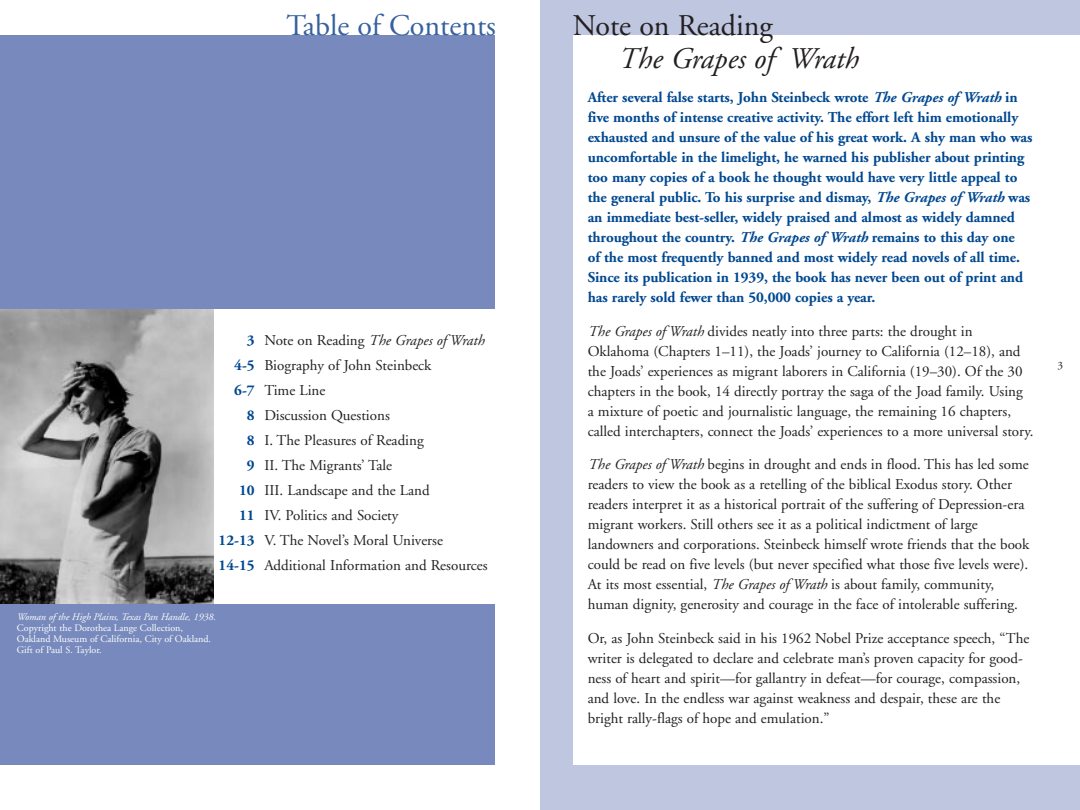
<style>
.page{position:relative;width:1080px;height:810px;background:#fff}
.page>*{position:absolute;margin:0;border:0;box-sizing:border-box;transform-origin:0 0}
.t1{font:italic 30px "Adobe Garamond";color:#231f1f}
.t2{font:30px "Adobe Garamond";color:#36609f}
.t3{font:30px "Adobe Garamond";color:#231f1f}
.t4{font:15px/20px "Adobe Garamond";color:#231f1f}
.t5{font:700 15px/20px "Adobe Garamond";letter-spacing:-.005em;color:#004890}
.t6{font:11.25px "Adobe Garamond";color:#231f1f}
.t7{font:10px/11.2px "Adobe Garamond";color:#fff}
.t8{font:italic 10px "Adobe Garamond";color:#fff}
.s1{font-style:italic}
</style>
<div class="page">
<div style="left:540px;top:0;width:540px;height:810px;background:#bfc6e0"></div>
<div style="left:574px;top:36px;width:506px;height:729px;background:#fff"></div>
<div style="left:0;top:35px;width:495px;height:730px;background:#788abd"></div>
<div style="left:213px;top:309px;width:309px;height:295px;background:#fff"></div>
<img style="left:0;top:309px;width:214px;height:295px">
<h1 class="t2" style="left:286px;top:13px;width:211px">Table of Contents</h1>
<p class="t5" style="left:219px;top:329px;width:38px;line-height:25px;text-align:right">3<br>4-5<br>6-7<br>8<br>8<br>9<br>10<br>11<br>12-13<br>14-15</p>
<p class="t4" style="left:264px;top:329px;width:225px;line-height:25px">Note on Reading <span class="s1">The Grapes of Wrath<br></span>Biography of John Steinbeck<br>Time Line<br>Discussion Questions<br>I. The Pleasures of Reading<br>II. The Migrants’ Tale<br>III. Landscape and the Land<br>IV. Politics and Society<br>V. The Novel’s Moral Universe<br>Additional Information and Resources</p>
<p class="t8" style="left:17px;top:612px;width:200px">Woman of the High Plains, Texas Pan Handle, 1938.</p>
<p class="t7" style="left:17px;top:623px;width:196px">Copyright the Dorothea Lange Collection,<br>Oakland Museum of California, City of Oakland.<br>Gift of Paul S. Taylor.</p>
<h1 class="t3" style="left:573px;top:14px;width:202px">Note on Reading</h1>
<h1 class="t1" style="left:618px;top:46px;width:241px">The Grapes of Wrath</h1>
<p class="t5" style="left:588px;top:89px;width:446px">After several false starts, John Steinbeck wrote <span class="s1">The Grapes of Wrath</span> in five months of intense creative activity. The effort left him emotionally exhausted and unsure of the value of his great work. A shy man who was uncomfortable in the limelight, he warned his publisher about printing too many copies of a book he thought would have very little appeal to the general public. To his surprise and dismay, <span class="s1">The Grapes of Wrath</span> was an immediate best-seller, widely praised and almost as widely damned throughout the country. <span class="s1">The Grapes of Wrath</span> remains to this day one<br>of the most frequently banned and most widely read novels of all time.<br>Since its publication in 1939, the book has never been out of print and has rarely sold fewer than 50,000 copies a year.</p>
<p class="t4" style="left:588px;top:322px;width:447px"><span class="s1">The Grapes of Wrath</span> divides neatly into three parts: the drought in Oklahoma (Chapters 1–11), the Joads’ journey to California (12–18), and the Joads’ experiences as migrant laborers in California (19–30). Of the 30 chapters in the book, 14 directly portray the saga of the Joad family. Using<br>a mixture of poetic and journalistic language, the remaining 16 chapters, called interchapters, connect the Joads’ experiences to a more universal story.</p>
<p class="t4" style="left:588px;top:456px;width:443px"><span class="s1">The Grapes of Wrath</span> begins in drought and ends in flood. This has led some readers to view the book as a retelling of the biblical Exodus story. Other readers interpret it as a historical portrait of the suffering of Depression-era migrant workers. Still others see it as a political indictment of large landowners and corporations. Steinbeck himself wrote friends that the book could be read on five levels (but never specified what those five levels were).<br>At its most essential, <span class="s1">The Grapes of Wrath</span> is about family, community, human dignity, generosity and courage in the face of intolerable suffering.</p>
<p class="t4" style="left:588px;top:629px;width:443px">Or, as John Steinbeck said in his 1962 Nobel Prize acceptance speech, “The writer is delegated to declare and celebrate man’s proven capacity for good&shy;ness of heart and spirit—for gallantry in defeat—for courage, compassion, and love. In the endless war against weakness and despair, these are the bright rally-flags of hope and emulation.”</p>
<p class="t6" style="left:1058px;top:361px;width:7px">3</p>
</div>
